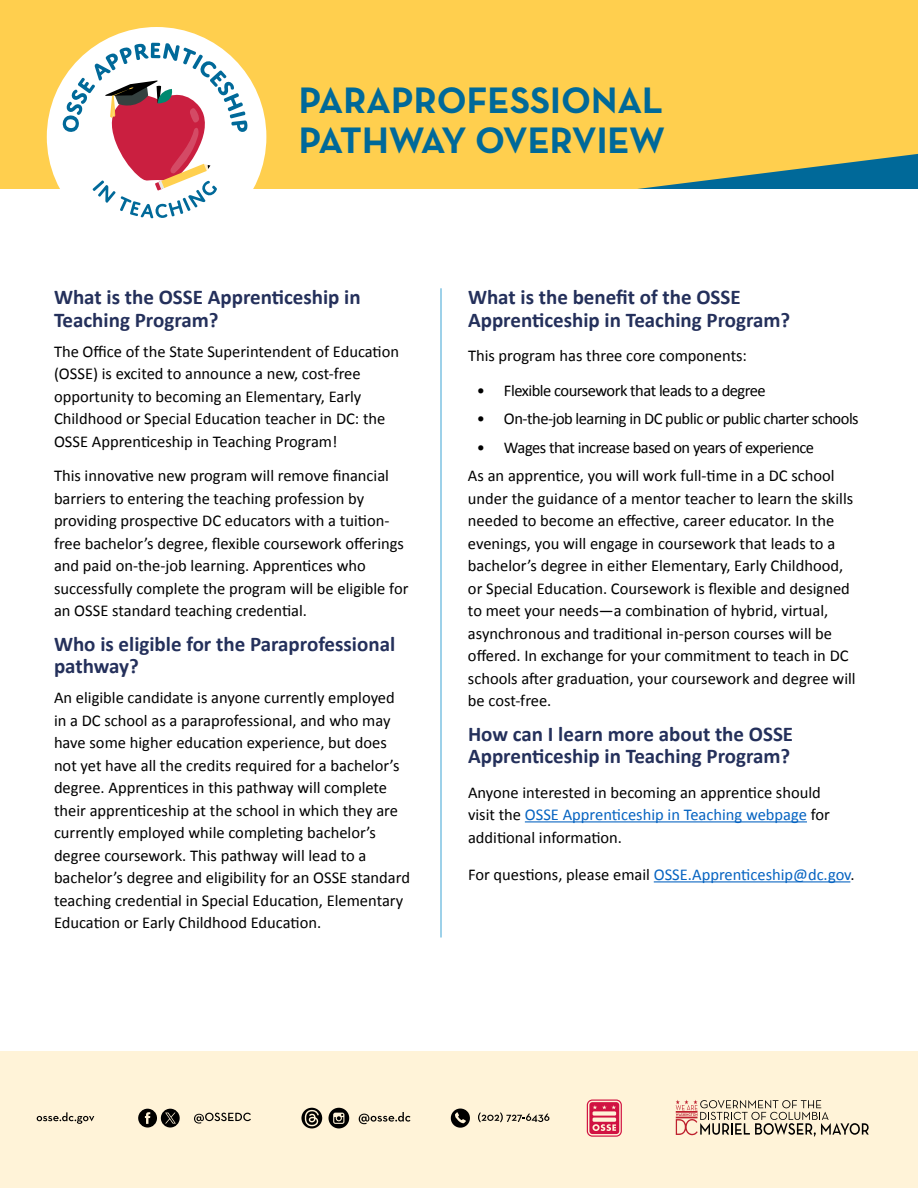
<style>
.page{position:relative;width:918px;height:1188px;background:#fff}
.page>*{position:absolute;margin:0;border:0;box-sizing:border-box;transform-origin:0 0}
.t1{font:37.5px/40.5px "Neutra Text Bold Alt";color:#006999}
.t2{font:700 21px/22.5px "Calibri";color:#24305b}
.t3{font:16.5px/22.5px "Calibri";color:#000}
.t4{font:16.5px/28.5px "Calibri";letter-spacing:-.03em;color:#000}
.t5{font:16.5px "Calibri";color:#0563c1}
.s1{color:#0563c1}
.s2{color:#000}
</style>
<div class="page">
<div style="left:0;top:0;width:918px;height:189px;background:#ffcf4e"></div>
<div style="left:47px;top:27px;width:219px;height:220px;background:#fff;border-radius:50%"></div>
<svg style="left:638px;top:154px;width:280px;height:35px"></svg>
<div style="left:0;top:1051px;width:918px;height:137px;background:#fff3d8"></div>
<svg style="left:194px;top:1113px;width:57px;height:11px"></svg>
<svg style="left:37px;top:1112px;width:57px;height:12px"></svg>
<svg style="left:451px;top:1109px;width:19px;height:19px"></svg>
<svg style="left:478px;top:1112px;width:71px;height:10px"></svg>
<svg style="left:676px;top:1100px;width:193px;height:36px"></svg>
<svg style="left:587px;top:1100px;width:35px;height:37px"></svg>
<svg style="left:138px;top:1109px;width:42px;height:19px"></svg>
<svg style="left:359px;top:1112px;width:51px;height:12px"></svg>
<svg style="left:329px;top:1108px;width:20px;height:20px"></svg>
<svg style="left:301px;top:1108px;width:21px;height:20px"></svg>
<hr style="left:525px;top:821px;width:282px;height:1px;background:#0563c1">
<hr style="left:654px;top:881px;width:196px;height:1px;background:#0563c1">
<hr style="left:440px;top:288px;width:2px;height:650px;background:#7dc2e3">
<svg style="left:63px;top:43px;width:184px;height:175px"></svg>
<h1 class="t1" style="left:299px;top:79px;width:368px">PARAPROFESSIONAL<br>PATHWAY OVERVIEW</h1>
<p class="t2" style="left:54px;top:285px;width:308px">What is the OSSE Apprenticeship in<br>Teaching Program?</p>
<p class="t3" style="left:54px;top:340px;width:347px">The Office of the State Superintendent of Education (OSSE) is excited to announce a new, cost-free opportunity to becoming an Elementary, Early Childhood or Special Education teacher in DC: the OSSE Apprenticeship in Teaching Program!</p>
<p class="t3" style="left:54px;top:464px;width:356px">This innovative new program will remove financial barriers to entering the teaching profession by providing prospective DC educators with a tuition&shy;free bachelor’s degree, flexible coursework offerings and paid on-the-job learning. Apprentices who successfully complete the program will be eligible for an OSSE standard teaching credential.</p>
<p class="t2" style="left:54px;top:632px;width:343px">Who is eligible for the Paraprofessional pathway?</p>
<p class="t3" style="left:54px;top:686px;width:358px">An eligible candidate is anyone currently employed in a DC school as a paraprofessional, and who may have some higher education experience, but does not yet have all the credits required for a bachelor’s degree. Apprentices in this pathway will complete their apprenticeship at the school in which they are currently employed while completing bachelor’s degree coursework. This pathway will lead to a bachelor’s degree and eligibility for an OSSE standard teaching credential in Special Education, Elementary Education or Early Childhood Education.</p>
<p class="t2" style="left:468px;top:285px;width:324px">What is the benefit of the OSSE<br>Apprenticeship in Teaching Program?</p>
<p class="t3" style="left:468px;top:344px;width:281px">This program has three core components:</p>
<p class="t4" style="left:477px;top:376px;width:290px">• Flexible coursework that leads to a degree</p>
<p class="t4" style="left:477px;top:404px;width:383px">• On-the-job learning in DC public or public charter schools</p>
<p class="t4" style="left:468px;top:433px;width:368px;text-indent:9px">• Wages that increase based on years of experience<br>As an apprentice, you will work full-time in a DC school</p>
<p class="t3" style="left:468px;top:487px;width:389px">under the guidance of a mentor teacher to learn the skills needed to become an effective, career educator. In the evenings, you will engage in coursework that leads to a bachelor’s degree in either Elementary, Early Childhood, or Special Education. Coursework is flexible and designed to meet your needs—a combination of hybrid, virtual, asynchronous and traditional in-person courses will be offered. In exchange for your commitment to teach in DC schools after graduation, your coursework and degree will be cost-free.</p>
<p class="t2" style="left:468px;top:722px;width:327px">How can I learn more about the OSSE<br>Apprenticeship in Teaching Program?</p>
<p class="t3" style="left:468px;top:781px;width:363px">Anyone interested in becoming an apprentice should visit the <span class="s1">OSSE Apprenticeship in Teaching webpage</span> for additional information.</p>
<p class="t5" style="left:468px;top:864px;width:388px"><span class="s2">For questions, please email</span> OSSE.Apprenticeship@dc.gov<span class="s2">.</span></p>
</div>
